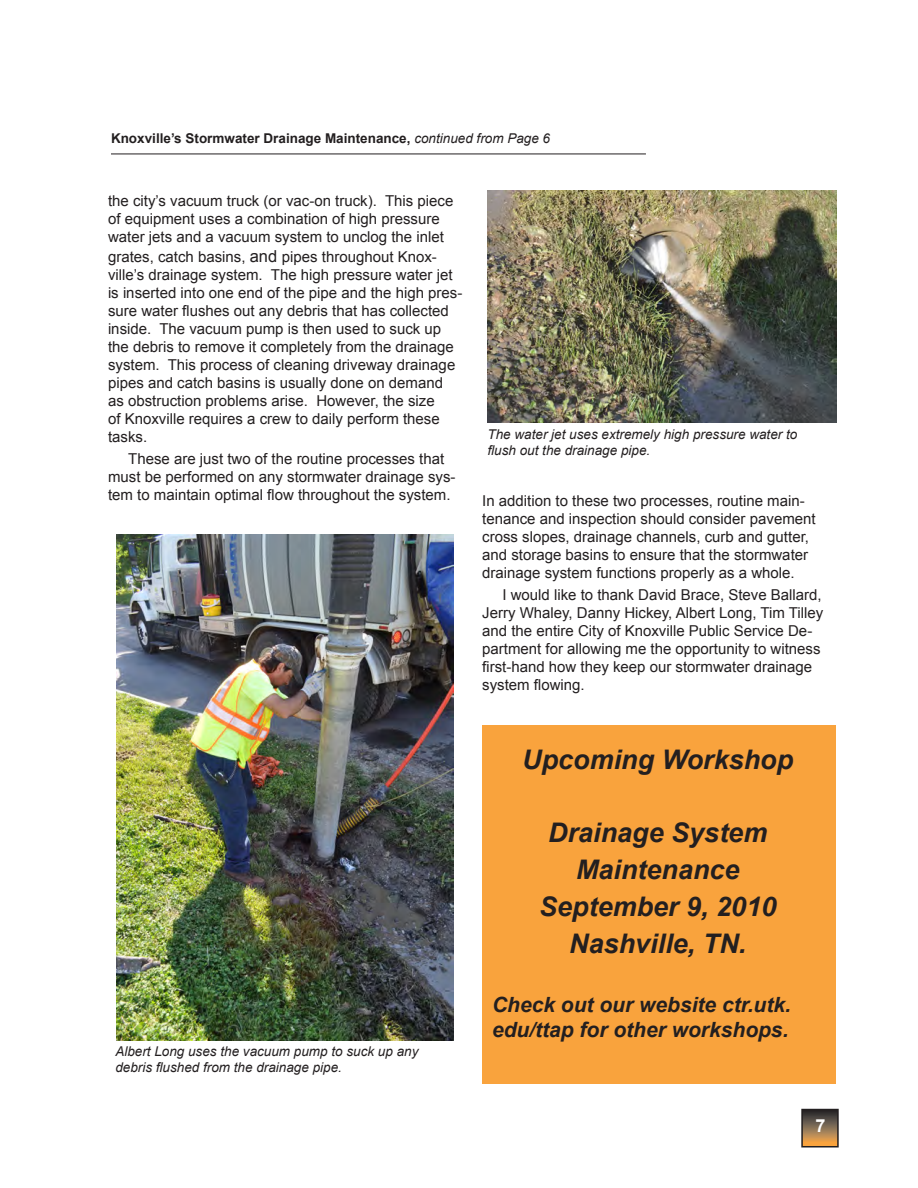
<style>
.page{position:relative;width:918px;height:1188px;background:#fff}
.page>*{position:absolute;margin:0;border:0;box-sizing:border-box;transform-origin:0 0}
.article_itself{font:italic 700 27px "Arial";color:#231f20}
.article_itself-2{font:italic 700 21px/25.2px "Arial";color:#231f20}
.t1{font:700 18px "Arial";color:#fff}
.article_itself-3{font:15px/18px "Arial";color:#231f20}
.picture_caption{font:italic 13.5px/16.2px "Arial";color:#231f20}
.nextpage{font:700 13.5px "Arial";color:#231f20}
.s1{font-weight:400;font-style:italic}
.s2{font-size:16.5px}
</style>
<div class="page">
<svg style="left:804px;top:1112px;width:32px;height:33px"></svg>
<div style="left:801px;top:1109px;width:38px;height:39px;border:2px solid #231f20"></div>
<div style="left:483px;top:726px;width:353px;height:358px;background:#f9a33d"></div>
<img style="left:117px;top:534px;width:336px;height:507px">
<hr style="left:111px;top:154px;width:535px;height:1px;background:#231f20">
<img style="left:488px;top:190px;width:349px;height:232px">
<p class="nextpage" style="left:111px;top:130px;width:441px">Knoxville’s Stormwater Drainage Maintenance, <span class="s1">continued from Page 6</span></p>
<p class="article_itself-3" style="left:108px;top:192px;width:347px">the city’s vacuum truck (or vac-on truck). This piece of equipment uses a combination of high pressure water jets and a vacuum system to unclog the inlet</p>
<p class="article_itself-3" style="left:108px;top:248px;width:356px">grates, catch basins, <span class="s2">and</span> pipes throughout Knox&shy;ville’s drainage system. The high pressure water jet is inserted into one end of the pipe and the high pres&shy;sure water flushes out any debris that has collected inside. The vacuum pump is then used to suck up the debris to remove it completely from the drainage system. This process of cleaning driveway drainage pipes and catch basins is usually done on demand as obstruction problems arise. However, the size<br>of Knoxville requires a crew to daily perform these tasks.</p>
<p class="article_itself-3" style="left:108px;top:450px;width:349px;text-align:center">These are just two of the routine processes that must be performed on any stormwater drainage sys&shy;tem to maintain optimal flow throughout the system.</p>
<p class="picture_caption" style="left:488px;top:426px;width:311px">The water jet uses extremely high pressure water to flush out the drainage pipe.</p>
<p class="article_itself-3" style="left:482px;top:491px;width:335px">In addition to these two processes, routine main&shy;tenance and inspection should consider pavement cross slopes, drainage channels, curb and gutter, and storage basins to ensure that the stormwater drainage system functions properly as a whole.</p>
<p class="article_itself-3" style="left:482px;top:586px;width:343px;text-indent:20px">I would like to thank David Brace, Steve Ballard, Jerry Whaley, Danny Hickey, Albert Long, Tim Tilley and the entire City of Knoxville Public Service De&shy;partment for allowing me the opportunity to witness first-hand how they keep our stormwater drainage system flowing.</p>
<p class="picture_caption" style="left:115px;top:1043px;width:305px">Albert Long uses the vacuum pump to suck up any debris flushed from the drainage pipe.</p>
<p class="article_itself" style="left:522px;top:742px;width:272px">Upcoming Workshop</p>
<p class="article_itself" style="left:548px;top:815px;width:221px">Drainage System</p>
<p class="article_itself" style="left:576px;top:852px;width:165px">Maintenance</p>
<p class="article_itself" style="left:539px;top:889px;width:239px">September 9, 2010</p>
<p class="article_itself" style="left:569px;top:926px;width:179px">Nashville, TN.</p>
<p class="article_itself-2" style="left:492px;top:993px;width:300px">Check out our website ctr.utk. edu/ttap for other workshops.</p>
<p class="t1" style="left:815px;top:1113px;width:12px">7</p>
</div>
